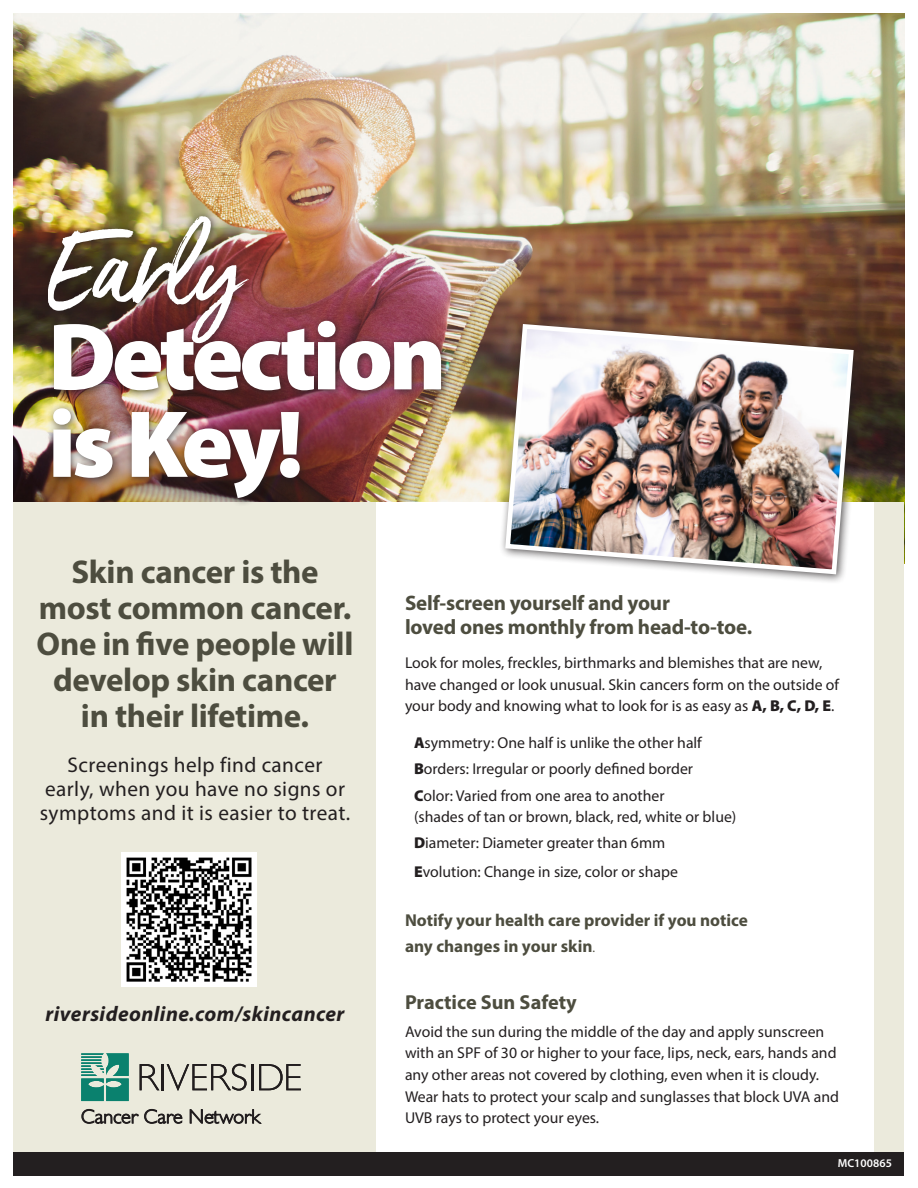
<style>
.page{position:relative;width:918px;height:1188px;background:#fff}
.page>*{position:absolute;margin:0;border:0;box-sizing:border-box;transform-origin:0 0}
.t1{font:110.55px "Gotcha";color:#fff}
.t2{font:900 96.15px "Myriad Pro";letter-spacing:-.045em;color:#fff}
.t3{font:700 33px/36px "Myriad Pro";letter-spacing:-.01em;color:#4d4d3f;text-align:center}
.t4{font:21.3px/24px "Myriad Pro";letter-spacing:.02em;color:#231f20;text-align:center}
.t5{font:italic 700 21.3px "Myriad Pro";letter-spacing:.02em;color:#231f20}
.t6{font:700 21px/24px "Myriad Pro";letter-spacing:-.01em;color:#4d4d3f}
.t7{font:700 20.25px "Myriad Pro";color:#4d4d3f}
.t8{font:300 19.95px "Gill Sans";letter-spacing:.01em;color:#211d1e}
.t9{font:700 17.25px/25.2px "Myriad Pro";color:#4d4d3f}
.t10{font:15.75px/21.6px "Myriad Pro";color:#231f20}
.t11{font:600 11.7px "Myriad Pro";letter-spacing:.005em;color:#fff}
.s1{font-weight:900}
.s2{font-weight:400;font-size:12.75px}
</style>
<div class="page">
<img style="left:14px;top:14px;width:890px;height:488px">
<div style="left:14px;top:502px;width:890px;height:674px;background:#ebeadc"></div>
<svg style="left:81px;top:1053px;width:48px;height:48px"></svg>
<svg style="left:140px;top:1064px;width:19px;height:26px"></svg>
<hr style="left:162px;top:1064px;width:2px;height:26px;background:#211d1e">
<svg style="left:167px;top:1064px;width:80px;height:27px"></svg>
<hr style="left:251px;top:1064px;width:2px;height:26px;background:#211d1e">
<svg style="left:259px;top:1064px;width:42px;height:26px"></svg>
<div style="left:376px;top:502px;width:498px;height:671px;background:#fff"></div>
<div style="left:14px;top:1153px;width:890px;height:23px;background:#231f20"></div>
<img style="left:122px;top:852px;width:134px;height:135px">
<div style="left:41px;top:210px;width:410px;height:297px;background:#231f20;opacity:.75"></div>
<div style="left:499px;top:318px;width:364px;height:266px;background:#231f20;opacity:.75"></div>
<img style="left:503px;top:322px;width:353px;height:255px">
<p class="t1" style="left:48px;top:192px;width:195px">Early</p>
<p class="t2" style="left:48px;top:293px;width:400px">Detection</p>
<p class="t2" style="left:48px;top:380px;width:257px">is Key!</p>
<p class="t3" style="left:37px;top:553px;width:318px">Skin cancer is the most common cancer.<br>One in five people will develop skin cancer in their lifetime.</p>
<p class="t4" style="left:40px;top:752px;width:312px">Screenings help find cancer<br>early, when you have no signs or symptoms and it is easier to treat.</p>
<p class="t5" style="left:46px;top:1000px;width:300px">riversideonline.com/skincancer</p>
<p class="t8" style="left:81px;top:1105px;width:181px">Cancer Care Network</p>
<p class="t6" style="left:405px;top:590px;width:349px">Self-screen yourself and your<br>loved ones monthly from head-to-toe.</p>
<p class="t10" style="left:405px;top:652px;width:436px">Look for moles, freckles, birthmarks and blemishes that are new, have changed or look unusual. Skin cancers form on the outside of your body and knowing what to look for is as easy as <span class="s1">A, B, C, D, E</span>.</p>
<p class="t10" style="left:414px;top:732px;width:289px"><span class="s1">A</span>symmetry: One half is unlike the other half</p>
<p class="t10" style="left:414px;top:758px;width:281px"><span class="s1">B</span>orders: Irregular or poorly defined border</p>
<p class="t10" style="left:414px;top:784px;width:324px"><span class="s1">C</span>olor: Varied from one area to another<br>(shades of tan or brown, black, red, white or blue)</p>
<p class="t10" style="left:414px;top:832px;width:253px"><span class="s1">D</span>iameter: Diameter greater than 6mm</p>
<p class="t10" style="left:414px;top:861px;width:265px"><span class="s1">E</span>volution: Change in size, color or shape</p>
<p class="t9" style="left:405px;top:907px;width:345px">Notify your health care provider if you notice any changes in your skin<span class="s2">.</span></p>
<p class="t7" style="left:405px;top:989px;width:173px">Practice Sun Safety</p>
<p class="t10" style="left:405px;top:1021px;width:436px">Avoid the sun during the middle of the day and apply sunscreen with an SPF of 30 or higher to your face, lips, neck, ears, hands and any other areas not covered by clothing, even when it is cloudy.<br>Wear hats to protect your scalp and sunglasses that block UVA and UVB rays to protect your eyes.</p>
<p class="t11" style="left:838px;top:1156px;width:56px">MC100865</p>
</div>
